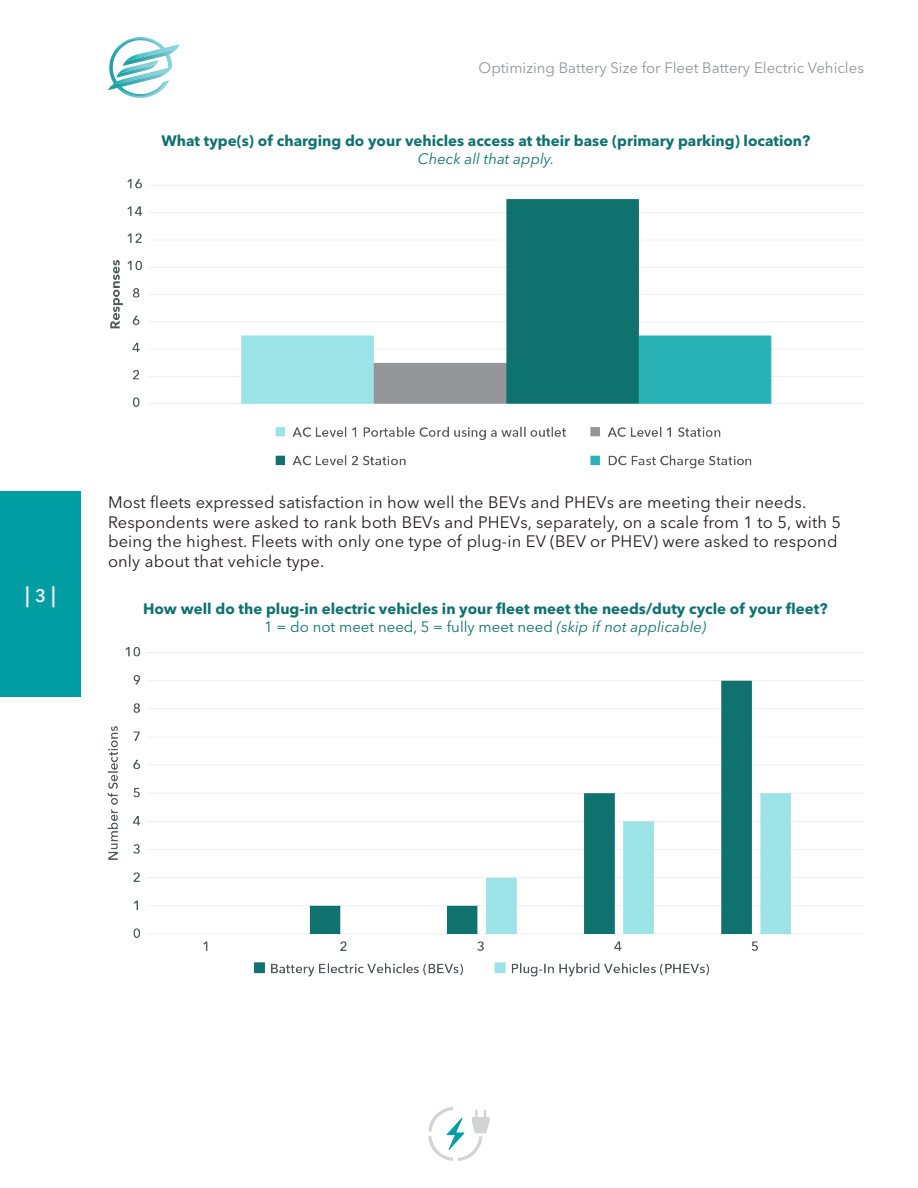
<style>
.page{position:relative;width:918px;height:1188px;background:#fff}
.page>*{position:absolute;margin:0;border:0;box-sizing:border-box;transform-origin:0 0}
.t1{font:600 21px "Avenir Next LT Pro";color:#edeef1}
.Body_Text{font:16.5px/19.8px "Avenir Next LT Pro";letter-spacing:.01em;color:#231f20}
.t2{font:700 15px/18px "Avenir Next LT Pro";color:#10726f;text-align:center}
.t3{font:15px "Avenir Next LT Pro";color:#939598}
.t4{font:15px "Avenir Next LT Pro";color:#10726f}
.s1{font-weight:400;font-style:italic}
.s2{font-size:18px}
.s3{font-style:italic}
</style>
<div class="page">
<svg style="left:108px;top:37px;width:72px;height:61px"></svg>
<div style="left:0;top:491px;width:81px;height:206px;background:#009da3"></div>
<svg style="left:428px;top:1107px;width:62px;height:54px"></svg>
<img style="left:110px;top:179px;width:754px;height:289px">
<img style="left:107px;top:647px;width:757px;height:329px">
<p class="t3" style="left:479px;top:59px;width:387px">Optimizing Battery Size for Fleet Battery Electric Vehicles</p>
<p class="t2" style="left:162px;top:132px;width:650px">What type(s) of charging do your vehicles access at their base (primary parking) location?<br><span class="s1">Check all that apply.</span></p>
<p class="t1" style="left:25px;top:582px;width:32px">| <span class="s2">3</span> |</p>
<p class="Body_Text" style="left:108px;top:492px;width:735px">Most fleets expressed satisfaction in how well the BEVs and PHEVs are meeting their needs.<br>Respondents were asked to rank both BEVs and PHEVs, separately, on a scale from 1 to 5, with 5 being the highest. Fleets with only one type of plug-in EV (BEV or PHEV) were asked to respond only about that vehicle type.</p>
<p class="t2" style="left:143px;top:600px;width:686px">How well do the plug-in electric vehicles in your fleet meet the needs/duty cycle of your fleet?</p>
<p class="t4" style="left:264px;top:618px;width:444px">1 = do not meet need, 5 = fully meet need <span class="s3">(skip if not applicable)</span></p>
</div>
